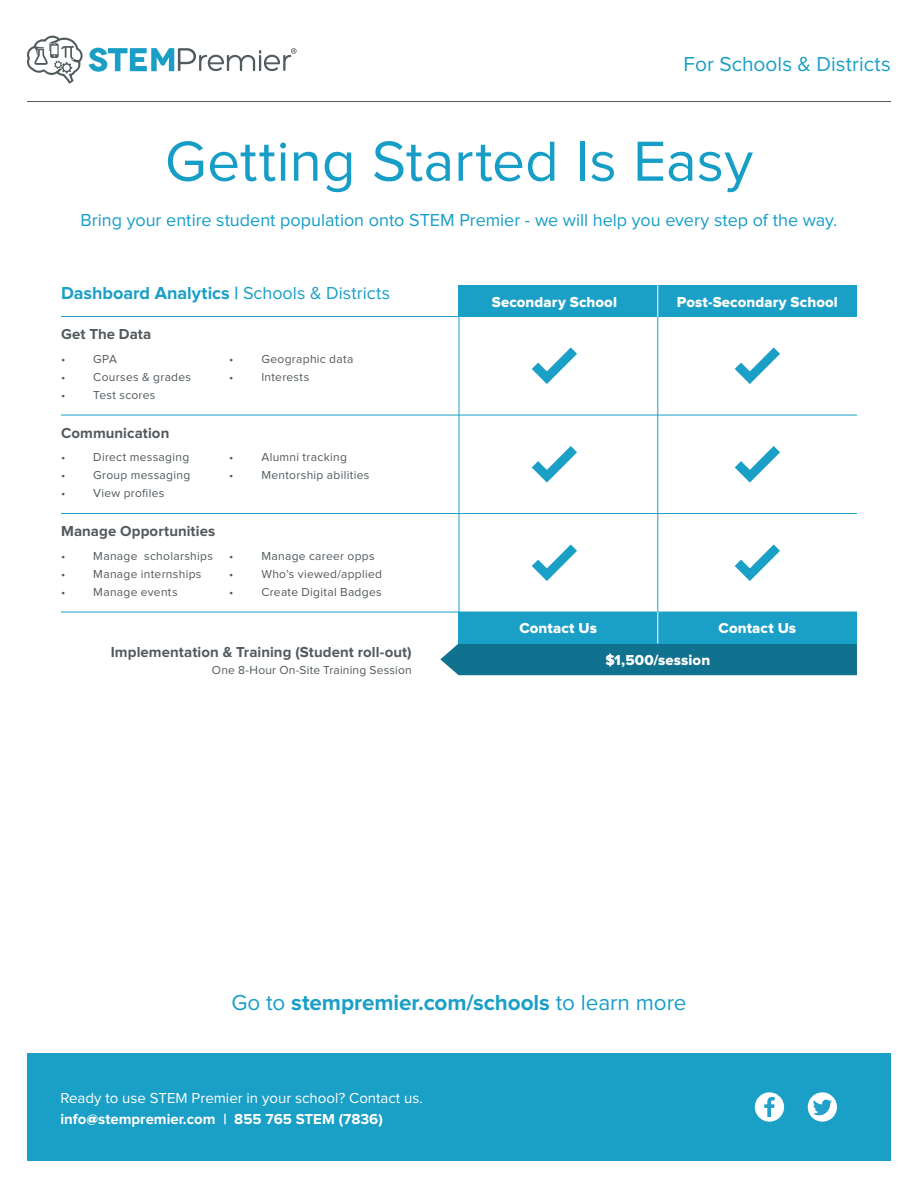
<style>
.page{position:relative;width:918px;height:1188px;background:#fff}
.page>*{position:absolute;margin:0;border:0;box-sizing:border-box;transform-origin:0 0}
.t1{font:58.5px "Proxima Nova";color:#169ec7}
.t2{font:700 22.5px "Proxima Nova";letter-spacing:-.005em;color:#1a9fc6}
.t3{font:21px "Proxima Nova";color:#1a9fc6}
.t4{font:18px "Proxima Nova";color:#169ec7}
.t5{font:700 18px "Proxima Nova";color:#1a9fc6}
.t6{font:700 15px "Proxima Nova";letter-spacing:.005em;color:#52595d}
.t7{font:15px/21px "Proxima Nova";color:#fff}
.t8{font:15px "Proxima Nova Extrabld";letter-spacing:.005em;color:#fff}
.t9{font:12px "Proxima Nova";letter-spacing:.025em;color:#52595d}
.s1{font-weight:400}
.s2{font-weight:700}
.s3{font-weight:900}
</style>
<div class="page">
<div style="left:27px;top:1053px;width:864px;height:108px;background:#1a9fc6"></div>
<hr style="left:27px;top:101px;width:864px;height:1px;background:#52595d">
<svg style="left:755px;top:1092px;width:29px;height:30px"></svg>
<svg style="left:808px;top:1092px;width:29px;height:30px"></svg>
<div style="left:440px;top:643px;width:417px;height:32px;background:#10728f"></div>
<hr style="left:61px;top:415px;width:796px;height:1px;background:#1a9fc6">
<hr style="left:61px;top:316px;width:796px;height:1px;background:#1a9fc6">
<hr style="left:459px;top:317px;width:1px;height:326px;background:#1a9fc6">
<hr style="left:657px;top:317px;width:1px;height:326px;background:#1a9fc6">
<hr style="left:61px;top:513px;width:796px;height:1px;background:#1a9fc6">
<hr style="left:61px;top:612px;width:796px;height:1px;background:#1a9fc6">
<div style="left:459px;top:612px;width:199px;height:31px;background:#1a9fc6"></div>
<div style="left:658px;top:612px;width:199px;height:31px;background:#1a9fc6"></div>
<svg style="left:532px;top:347px;width:45px;height:37px"></svg>
<svg style="left:734px;top:347px;width:46px;height:37px"></svg>
<svg style="left:531px;top:446px;width:46px;height:37px"></svg>
<svg style="left:734px;top:446px;width:46px;height:37px"></svg>
<svg style="left:532px;top:544px;width:45px;height:37px"></svg>
<svg style="left:735px;top:544px;width:45px;height:37px"></svg>
<div style="left:459px;top:285px;width:199px;height:32px;background:#1a9fc6"></div>
<div style="left:658px;top:285px;width:199px;height:32px;background:#1a9fc6"></div>
<hr style="left:657px;top:612px;width:1px;height:31px;background:#fff">
<hr style="left:657px;top:285px;width:1px;height:32px;background:#fff">
<svg style="left:27px;top:36px;width:56px;height:48px"></svg>
<svg style="left:89px;top:48px;width:208px;height:24px"></svg>
<h3 class="t3" style="left:683px;top:55px;width:209px">For Schools &amp; Districts</h3>
<h1 class="t1" style="left:165px;top:135px;width:590px">Getting Started Is Easy</h1>
<h3 class="t4" style="left:81px;top:212px;width:758px">Bring your entire student population onto STEM Premier - we will help you every step of the way.</h3>
<h3 class="t5" style="left:61px;top:285px;width:331px">Dashboard Analytics | <span class="s1">Schools &amp; Districts</span></h3>
<p class="t6" style="left:61px;top:327px;width:92px">Get The Data</p>
<p class="t9" style="left:61px;top:353px;width:58px">• GPA</p>
<p class="t9" style="left:61px;top:371px;width:132px">• Courses &amp; grades</p>
<p class="t9" style="left:61px;top:389px;width:96px">• Test scores</p>
<p class="t9" style="left:229px;top:353px;width:126px">• Geographic data</p>
<p class="t9" style="left:229px;top:371px;width:82px">• Interests</p>
<p class="t6" style="left:61px;top:426px;width:110px">Communication</p>
<p class="t9" style="left:61px;top:452px;width:130px">• Direct messaging</p>
<p class="t9" style="left:61px;top:470px;width:131px">• Group messaging</p>
<p class="t9" style="left:61px;top:488px;width:105px">• View profiles</p>
<p class="t6" style="left:61px;top:524px;width:156px">Manage Opportunities</p>
<p class="t9" style="left:61px;top:550px;width:153px">• Manage scholarships</p>
<p class="t9" style="left:61px;top:568px;width:142px">• Manage internships</p>
<p class="t9" style="left:61px;top:586px;width:118px">• Manage events</p>
<p class="t9" style="left:229px;top:452px;width:119px">• Alumni tracking</p>
<p class="t9" style="left:229px;top:470px;width:142px">• Mentorship abilities</p>
<p class="t9" style="left:229px;top:550px;width:147px">• Manage career opps</p>
<p class="t9" style="left:229px;top:568px;width:155px">• Who’s viewed/applied</p>
<p class="t9" style="left:229px;top:586px;width:154px">• Create Digital Badges</p>
<p class="t6" style="left:111px;top:645px;width:303px">Implementation &amp; Training (Student roll-out)</p>
<p class="t9" style="left:212px;top:664px;width:201px">One 8-Hour On-Site Training Session</p>
<p class="t8" style="left:492px;top:295px;width:127px">Secondary School</p>
<p class="t8" style="left:677px;top:295px;width:162px">Post-Secondary School</p>
<p class="t8" style="left:519px;top:622px;width:79px">Contact Us</p>
<p class="t8" style="left:719px;top:622px;width:79px">Contact Us</p>
<p class="t8" style="left:605px;top:653px;width:106px">$1,500/session</p>
<h2 class="t2" style="left:231px;top:993px;width:457px"><span class="s1">Go to</span> stempremier.com/schools <span class="s1">to learn more</span></h2>
<p class="t7" style="left:60px;top:1088px;width:364px">Ready to use STEM Premier in your school? Contact us. <span class="s2">info</span><span class="s3">@</span><span class="s2">stempremier.com | 855 765 STEM (7836)</span></p>
</div>
